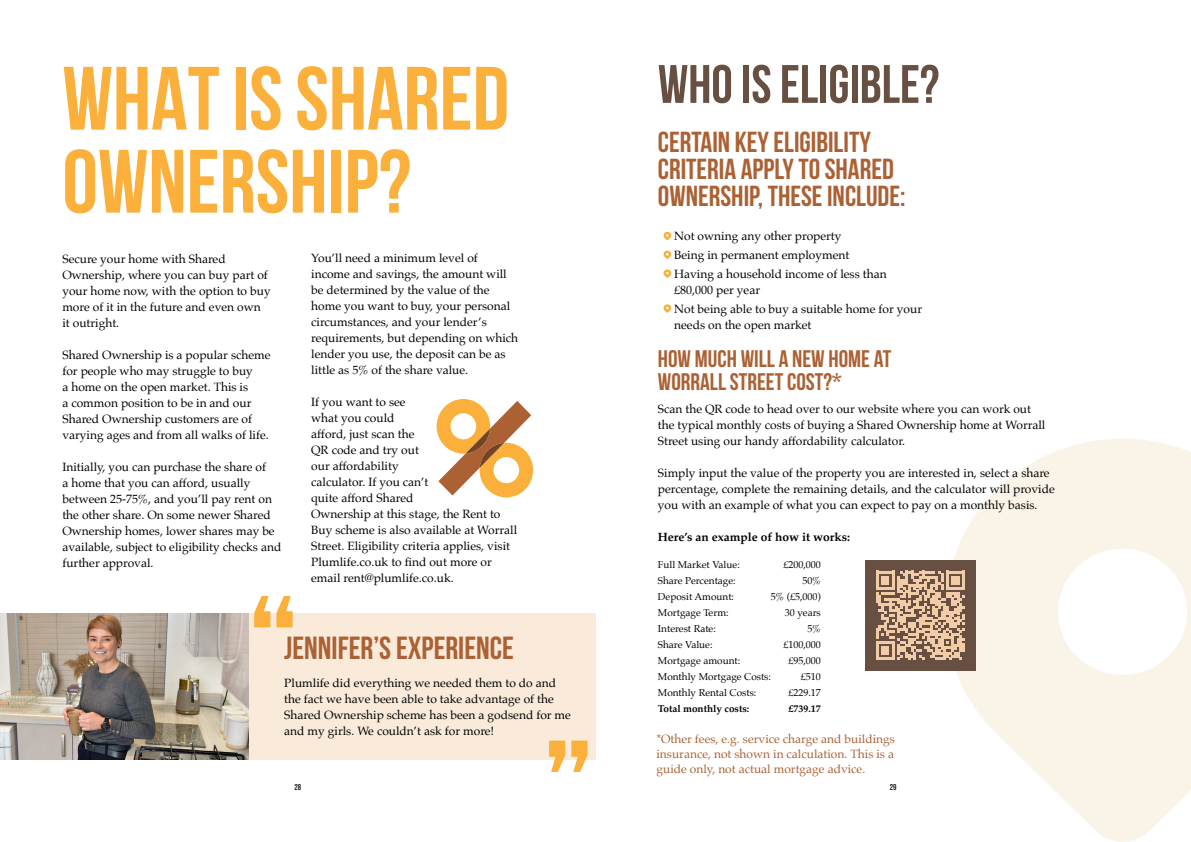
<style>
.page{position:relative;width:1191px;height:842px;background:#fff}
.page>*{position:absolute;margin:0;border:0;box-sizing:border-box;transform-origin:0 0}
.t1{font:700 152.4px "Bebas Neue";color:#fab03b}
.t2{font:700 89.6px/83px "Bebas Neue";color:#fab03b}
.t3{font:700 54px "Bebas Neue";color:#674f42}
.t4{font:700 32px "Bebas Neue";color:#ab6133}
.t5{font:700 29px/27px "Bebas Neue";color:#ab6133}
.t6{font:700 24px/23px "Bebas Neue";color:#ab6133}
.t7{font:12px/16px "Palatino";color:#000}
.t8{font:12px/15px "Palatino";color:#ab6133;text-align:justify}
.t9{font:700 12px "Palatino";color:#000}
.t10{font:10px/16px "Palatino";color:#000;text-align:right}
.t11{font:700 10px "Palatino";color:#000}
.t12{font:700 8.5px "Bebas Neue";color:#1e1a19}
</style>
<div class="page">
<svg style="left:953px;top:439px;width:238px;height:403px;fill:#faf3e7"></svg>
<div style="left:0;top:614px;width:595px;height:146px;background:#f9eada"></div>
<img style="left:0;top:614px;width:248px;height:146px">
<div style="left:865px;top:560px;width:110px;height:111px;background:#674f42"></div>
<svg style="left:876px;top:571px;width:89px;height:89px"></svg>
<svg style="left:663px;top:232px;width:8px;height:8px"></svg>
<svg style="left:663px;top:251px;width:8px;height:8px"></svg>
<svg style="left:663px;top:269px;width:8px;height:9px"></svg>
<svg style="left:663px;top:304px;width:8px;height:9px"></svg>
<svg style="left:436px;top:399px;width:97px;height:98px"></svg>
<h2 class="t2" style="left:62px;top:56px;width:448px">WHAT IS SHARED<br>OWNERSHIP?</h2>
<p class="t7" style="left:62px;top:250px;width:210px">Secure your home with Shared<br>Ownership, where you can buy part of your home now, with the option to buy more of it in the future and even own it outright.</p>
<p class="t7" style="left:62px;top:346px;width:210px">Shared Ownership is a popular scheme for people who may struggle to buy<br>a home on the open market. This is<br>a common position to be in and our Shared Ownership customers are of varying ages and from all walks of life.</p>
<p class="t7" style="left:62px;top:458px;width:220px">Initially, you can purchase the share of<br>a home that you can afford, usually between 25-75%, and you’ll pay rent on the other share. On some newer Shared Ownership homes, lower shares may be available, subject to eligibility checks and further approval.</p>
<h1 class="t1" style="left:248px;top:566px;width:52px">“</h1>
<p class="t7" style="left:311px;top:250px;width:208px">You’ll need a minimum level of income and savings, the amount will be determined by the value of the home you want to buy, your personal circumstances, and your lender’s requirements, but depending on which lender you use, the deposit can be as little as 5% of the share value.</p>
<p class="t7" style="left:311px;top:394px;width:207px">If you want to see<br>what you could<br>afford, just scan the<br>QR code and try out<br>our affordability<br>calculator. If you can’t<br>quite afford Shared<br>Ownership at this stage, the Rent to<br>Buy scheme is also available at Worrall<br>Street. Eligibility criteria applies, visit<br>Plumlife.co.uk to find out more or email rent@plumlife.co.uk.</p>
<h3 class="t4" style="left:284px;top:631px;width:231px">JENNIFER’S EXPERIENCE</h3>
<p class="t7" style="left:284px;top:675px;width:288px">Plumlife did everything we needed them to do and the fact we have been able to take advantage of the Shared Ownership scheme has been a godsend for me and my girls. We couldn’t ask for more!</p>
<h1 class="t1" style="left:593px;top:801px;width:52px;rotate:-180deg">“</h1>
<h3 class="t3" style="left:658px;top:55px;width:283px">WHO IS ELIGIBLE?</h3>
<h3 class="t5" style="left:658px;top:128px;width:249px">CERTAIN KEY ELIGIBILITY<br>CRITERIA APPLY TO SHARED<br>OWNERSHIP, THESE INCLUDE:</h3>
<p class="t7" style="left:674px;top:227px;width:214px;line-height:18.8px">Not owning any other property<br>Being in permanent employment<br>Having a household income of less than</p>
<p class="t7" style="left:674px;top:280px;width:249px;line-height:18.8px">£80,000 per year<br>Not being able to buy a suitable home for your</p>
<p class="t7" style="left:674px;top:317px;width:139px">needs on the open market</p>
<h3 class="t6" style="left:658px;top:347px;width:235px">HOW MUCH WILL A NEW HOME AT<br>WORRALL STREET COST?*</h3>
<p class="t7" style="left:658px;top:401px;width:389px">Scan the QR code to head over to our website where you can work out the typical monthly costs of buying a Shared Ownership home at Worrall<br>Street using our handy affordability calculator.</p>
<p class="t7" style="left:658px;top:465px;width:398px">Simply input the value of the property you are interested in, select a share percentage, complete the remaining details, and the calculator will provide you with an example of what you can expect to pay on a monthly basis.</p>
<p class="t9" style="left:658px;top:526px;width:194px">Here’s an example of how it works:</p>
<p class="t10" style="left:658px;top:557px;width:115px;text-align:left">Full Market Value:<br>Share Percentage:<br>Deposit Amount:<br>Mortgage Term:<br>Interest Rate:<br>Share Value:<br>Mortgage amount:<br>Monthly Mortgage Costs:<br>Monthly Rental Costs:</p>
<p class="t11" style="left:658px;top:700px;width:93px">Total monthly costs:</p>
<p class="t8" style="left:656px;top:732px;width:240px">*Other fees, e.g. service charge and buildings insurance, not shown in calculation. This is a guide only, not actual mortgage advice.</p>
<p class="t10" style="left:771px;top:557px;width:52px">£200,000<br>50%<br>5% (£5,000)<br>30 years<br>5% £100,000 £95,000 £510 £229.17</p>
<p class="t11" style="left:788px;top:700px;width:34px">£739.17</p>
<p class="t12" style="left:294px;top:782px;width:8px">28</p>
<p class="t12" style="left:890px;top:782px;width:8px">29</p>
</div>
